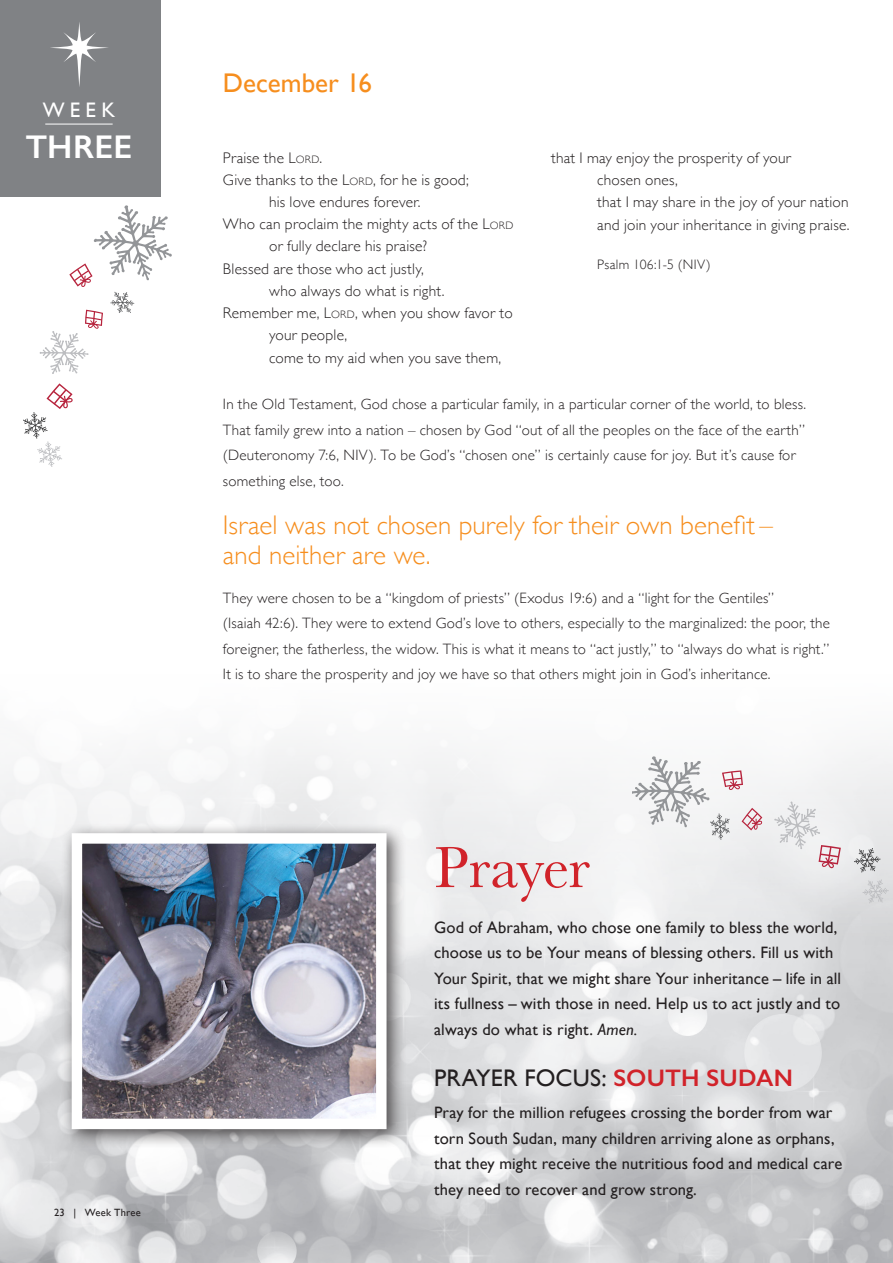
<style>
.page{position:relative;width:893px;height:1263px;background:#fff}
.page>*{position:absolute;margin:0;border:0;box-sizing:border-box;transform-origin:0 0}
.t1{font:60px "Baskerville";letter-spacing:-.02em;color:#d1232a}
.t2{font:600 33px "Gill Sans";letter-spacing:.005em;color:#fff}
.t3{font:300 27px/30px "Gill Sans";letter-spacing:.005em;color:#f68e1e}
.t4{font:27px "Gill Sans";color:#f68e1e}
.t5{font:24px "Gill Sans";letter-spacing:.01em;color:#231f20}
.t6{font:21px "Gill Sans";color:#fff}
.t7{font:16.5px/25.5px "Gill Sans";letter-spacing:.005em;color:#231f20}
.t8{font:300 15.45px/22.4px "Gill Sans";letter-spacing:.015em;color:#231f20}
.t9{font:300 15px/25.5px "Gill Sans";letter-spacing:.015em;color:#231f20}
.t10{font:300 13.65px "Gill Sans";letter-spacing:.025em;color:#231f20}
.t11{font:10.5px "Gill Sans";letter-spacing:.02em;color:#231f20}
.s1{font-size:10.8px}
.s2{font-style:italic}
.s3{font-weight:600;color:#d1232a}
</style>
<div class="page">
<img style="left:0;top:741px;width:893px;height:522px">
<div style="left:61px;top:823px;width:345px;height:326px;background:#231f20;opacity:.75"></div>
<img style="left:83px;top:844px;width:293px;height:274px">
<div style="left:72px;top:833px;width:315px;height:296px;border:10px solid #fff"></div>
<div style="left:0;top:0;width:161px;height:197px;background:#808285"></div>
<hr style="left:45px;top:124px;width:68px;height:1px;background:#fff">
<svg style="left:50px;top:22px;width:58px;height:65px"></svg>
<svg style="left:632px;top:756px;width:130px;height:84px"></svg>
<svg style="left:774px;top:801px;width:67px;height:67px"></svg>
<svg style="left:854px;top:848px;width:26px;height:24px"></svg>
<svg style="left:862px;top:879px;width:27px;height:24px"></svg>
<svg style="left:40px;top:205px;width:132px;height:169px"></svg>
<svg style="left:23px;top:383px;width:50px;height:84px"></svg>
<h3 class="t6" style="left:43px;top:98px;width:74px">WEEK</h3>
<h2 class="t2" style="left:26px;top:127px;width:108px">THREE</h2>
<p class="t11" style="left:54px;top:1206px;width:88px">23 | Week Three</p>
<h3 class="t4" style="left:223px;top:67px;width:150px">December 16</h3>
<p class="t8" style="left:223px;top:146px;width:101px">Praise the L<span class="s1">ORD</span>.</p>
<p class="t8" style="left:223px;top:168px;width:247px">Give thanks to the L<span class="s1">ORD</span>, for he is good;</p>
<p class="t8" style="left:269px;top:191px;width:153px">his love endures forever.</p>
<p class="t8" style="left:223px;top:213px;width:292px">Who can proclaim the mighty acts of the L<span class="s1">ORD</span></p>
<p class="t8" style="left:269px;top:235px;width:159px">or fully declare his praise?</p>
<p class="t8" style="left:223px;top:257px;width:203px">Blessed are those who act justly,</p>
<p class="t8" style="left:269px;top:280px;width:177px">who always do what is right.</p>
<p class="t8" style="left:223px;top:302px;width:291px">Remember me, L<span class="s1">ORD</span>, when you show favor to</p>
<p class="t8" style="left:269px;top:324px;width:80px">your people,</p>
<p class="t8" style="left:269px;top:346px;width:234px">come to my aid when you save them,</p>
<p class="t8" style="left:597px;top:146px;width:254px;text-indent:-46px">that I may enjoy the prosperity of your<br>chosen ones,<br>that I may share in the joy of your nation and join your inheritance in giving praise.</p>
<p class="t10" style="left:597px;top:257px;width:115px">Psalm 106:1-5 (NIV)</p>
<p class="t9" style="left:223px;top:392px;width:585px">In the Old Testament, God chose a particular family, in a particular corner of the world, to bless.<br>That family grew into a nation – chosen by God “out of all the peoples on the face of the earth” (Deuteronomy 7:6, NIV). To be God’s “chosen one” is certainly cause for joy. But it’s cause for something else, too.</p>
<h3 class="t3" style="left:223px;top:510px;width:551px">Israel was not chosen purely for their own benefit – and neither are we.</h3>
<p class="t9" style="left:223px;top:585px;width:609px">They were chosen to be a “kingdom of priests” (Exodus 19:6) and a “light for the Gentiles”<br>(Isaiah 42:6). They were to extend God’s love to others, especially to the marginalized: the poor, the foreigner, the fatherless, the widow. This is what it means to “act justly,” to “always do what is right.” It is to share the prosperity and joy we have so that others might join in God’s inheritance.</p>
<h1 class="t1" style="left:434px;top:833px;width:157px">Prayer</h1>
<p class="t7" style="left:434px;top:914px;width:409px">God of Abraham, who chose one family to bless the world, choose us to be Your means of blessing others. Fill us with Your Spirit, that we might share Your inheritance – life in all its fullness – with those in need. Help us to act justly and to always do what is right. <span class="s2">Amen.</span></p>
<h3 class="t5" style="left:434px;top:1064px;width:360px">PRAYER FOCUS: <span class="s3">SOUTH SUDAN</span></h3>
<p class="t7" style="left:434px;top:1100px;width:410px">Pray for the million refugees crossing the border from war torn South Sudan, many children arriving alone as orphans, that they might receive the nutritious food and medical care they need to recover and grow strong.</p>
</div>
